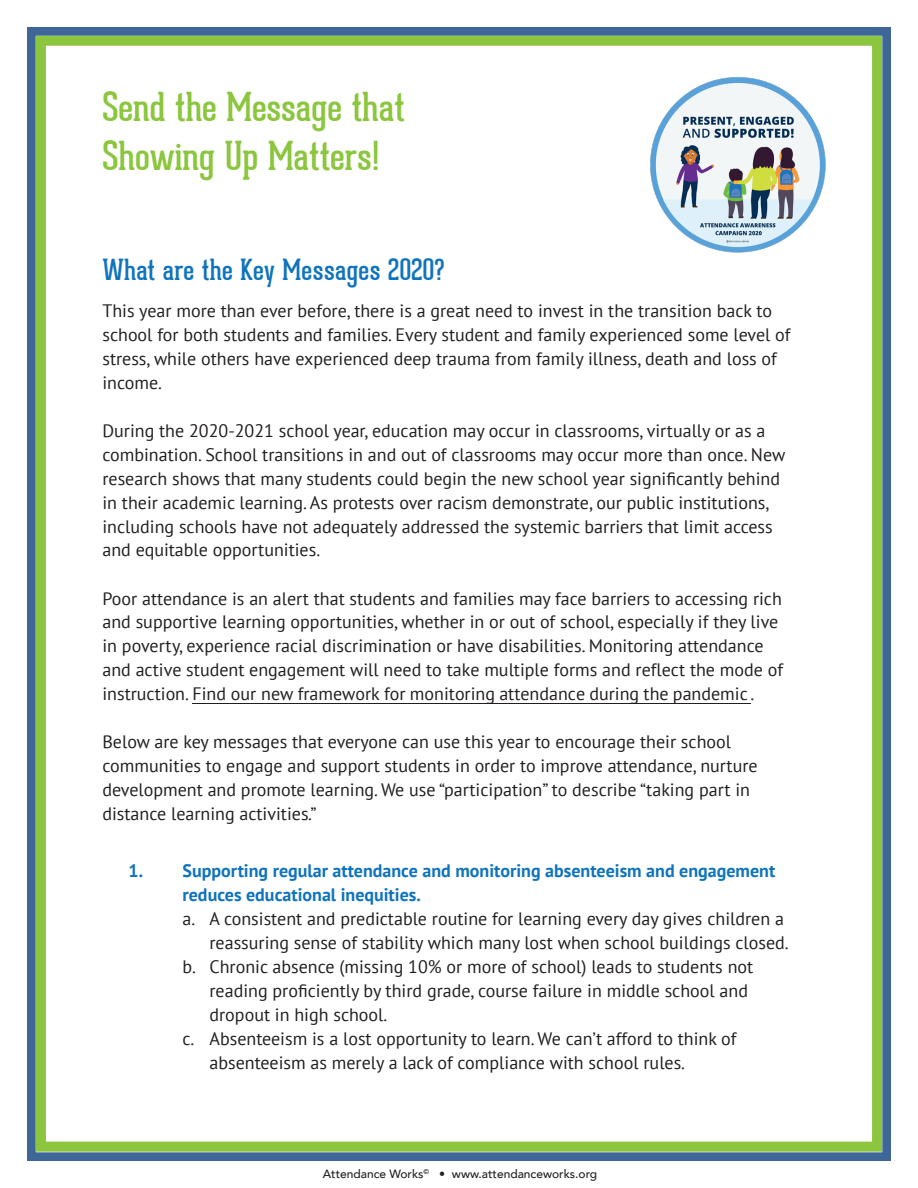
<style>
.page{position:relative;width:918px;height:1188px;background:#fff}
.page>*{position:absolute;margin:0;border:0;box-sizing:border-box;transform-origin:0 0}
.t1{font:39px/49.7px "Geared Slab";color:#8bc63e}
.t2{font:28.5px "Geared Slab";letter-spacing:.01em;color:#1074bc}
.Normal_20{font:18px/24px "PT Sans";color:#231f20}
.List_Paragraph_20{font:18px/24px "PT Sans";color:#231f20}
.List_Paragraph_20-2{font:700 18px/24px "PT Sans";color:#1074bc}
.t3{font:500 12px "Avenir";color:#231f20}
.s1{font-style:inherit}
</style>
<div class="page">
<img style="left:650px;top:77px;width:176px;height:176px">
<div style="left:36px;top:36px;width:846px;height:1116px;border:10px solid #8bc63e"></div>
<div style="left:27px;top:27px;width:864px;height:1134px;border:9px solid #3e6798"></div>
<hr style="left:192px;top:703px;width:559px;height:1px;background:#231f20">
<p class="t1" style="left:102px;top:82px;width:304px">Send the Message that<br>Showing Up Matters<span class="s1">!</span></p>
<p class="t2" style="left:102px;top:252px;width:344px">What are the Key Messages 2020?</p>
<p class="Normal_20" style="left:102px;top:298px;width:689px">This year more than ever before, there is a great need to invest in the transition back to school for both students and families. Every student and family experienced some level of stress, while others have experienced deep trauma from family illness, death and loss of income.</p>
<p class="Normal_20" style="left:102px;top:418px;width:684px">During the 2020-2021 school year, education may occur in classrooms, virtually or as a combination. School transitions in and out of classrooms may occur more than once. New research shows that many students could begin the new school year significantly behind in their academic learning. As protests over racism demonstrate, our public institutions, including schools have not adequately addressed the systemic barriers that limit access and equitable opportunities.</p>
<p class="Normal_20" style="left:102px;top:586px;width:682px">Poor attendance is an alert that students and families may face barriers to accessing rich and supportive learning opportunities, whether in or out of school, especially if they live in poverty, experience racial discrimination or have disabilities. Monitoring attendance and active student engagement will need to take multiple forms and reflect the mode of instruction. Find our new framework for monitoring attendance during the pandemic .</p>
<p class="Normal_20" style="left:102px;top:730px;width:657px">Below are key messages that everyone can use this year to encourage their school communities to engage and support students in order to improve attendance, nurture development and promote learning. We use “participation” to describe “taking part in distance learning activities.”</p>
<p class="List_Paragraph_20-2" style="left:183px;top:858px;width:594px;text-indent:-54px">1. Supporting regular attendance and monitoring absenteeism and engagement reduces educational inequities.</p>
<p class="List_Paragraph_20" style="left:183px;top:906px;width:608px;text-align:right">a. A consistent and predictable routine for learning every day gives children a reassuring sense of stability which many lost when school buildings closed.</p>
<p class="List_Paragraph_20" style="left:210px;top:954px;width:545px;text-indent:-27px">b. Chronic absence (missing 10% or more of school) leads to students not reading proficiently by third grade, course failure in middle school and dropout in high school.</p>
<p class="List_Paragraph_20" style="left:210px;top:1026px;width:528px;text-indent:-27px">c. Absenteeism is a lost opportunity to learn. We can’t afford to think of absenteeism as merely a lack of compliance with school rules.</p>
<p class="t3" style="left:323px;top:1163px;width:276px">Attendance Works<sup>©</sup> • www.attendanceworks.org</p>
</div>
